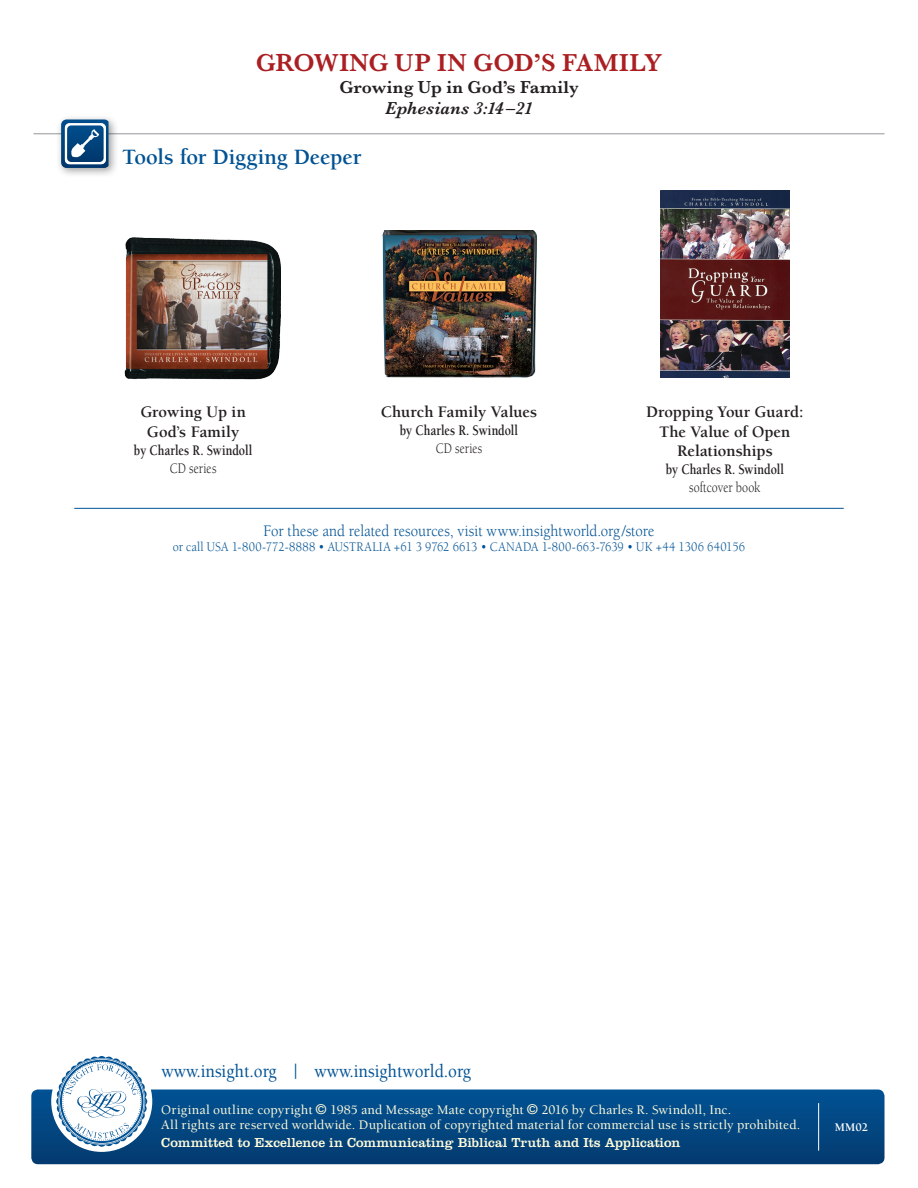
<style>
.page{position:relative;width:918px;height:1188px;background:#fff}
.page>*{position:absolute;margin:0;border:0;box-sizing:border-box;transform-origin:0 0}
.t1{font:600 25.5px "Baskerville";letter-spacing:.02em;color:#aa1f22}
.t2{font:700 22.5px "Berkeley";letter-spacing:-.005em;color:#005294}
.t3{font:500 18.9px "Berkeley";color:#005294;scale:.9 1}
.t4{font:600 18px "Baskerville";letter-spacing:.02em;color:#231f20}
.t5{font:italic 600 18px "Baskerville";letter-spacing:.01em;color:#231f20}
.t6{font:700 16.5px/19.5px "Berkeley";letter-spacing:-.005em;color:#231f20;text-align:center}
.t7{font:16.5px "Berkeley";letter-spacing:.005em;color:#005294;scale:.9 1}
.t8{font:700 15px "Berkeley";color:#231f20;scale:.8 1}
.t9{font:15px "Berkeley";letter-spacing:.01em;color:#231f20;scale:.8 1}
.t10{font:500 13.5px/15px "Berkeley";letter-spacing:.01em;color:#fffcdc}
.t11{font:13.5px "Berkeley";letter-spacing:.015em;color:#005294;scale:.9 1}
.t12{font:13.5px "Clarendon";letter-spacing:.005em;color:#fffcdc}
.t13{font:700 12px "Berkeley";color:#fff}
</style>
<div class="page">
<hr style="left:33px;top:133px;width:852px;height:1px;background:#939598">
<div style="left:56px;top:114px;width:64px;height:64px;background:#231f20;opacity:.45"></div>
<svg style="left:61px;top:119px;width:48px;height:49px"></svg>
<hr style="left:74px;top:508px;width:770px;height:1px;background:#005294">
<img style="left:661px;top:190px;width:128px;height:188px">
<img style="left:382px;top:231px;width:155px;height:147px">
<img style="left:124px;top:237px;width:157px;height:143px">
<div style="left:31px;top:1090px;width:854px;height:74px;background:linear-gradient(to bottom,#015294,#043b6f);border-radius:7px"></div>
<div style="left:51px;top:1051px;width:101px;height:101px;background:#fff;border-radius:50%"></div>
<svg style="left:56px;top:1056px;width:91px;height:91px"></svg>
<hr style="left:818px;top:1103px;width:1px;height:48px;background:#fff">
<svg style="left:316px;top:1104px;width:10px;height:11px"></svg>
<svg style="left:527px;top:1104px;width:11px;height:11px"></svg>
<h1 class="t1" style="left:256px;top:45px;width:408px">GROWING UP IN GOD’S FAMILY</h1>
<h3 class="t4" style="left:339px;top:74px;width:241px">Growing Up in God’s Family</h3>
<h3 class="t5" style="left:385px;top:96px;width:149px">Ephesians 3:14 –21</h3>
<h2 class="t2" style="left:122px;top:145px;width:241px">Tools for Digging Deeper</h2>
<p class="t6" style="left:140px;top:403px;width:107px">Growing Up in<br>God’s Family</p>
<p class="t8" style="left:134px;top:442px;width:150px">by Charles R. Swindoll</p>
<p class="t9" style="left:170px;top:460px;width:60px">CD series</p>
<p class="t6" style="left:381px;top:403px;width:158px">Church Family Values</p>
<p class="t8" style="left:400px;top:423px;width:150px">by Charles R. Swindoll</p>
<p class="t9" style="left:436px;top:441px;width:60px">CD series</p>
<p class="t6" style="left:646px;top:403px;width:159px">Dropping Your Guard:<br>The Value of Open<br>Relationships</p>
<p class="t8" style="left:666px;top:462px;width:150px">by Charles R. Swindoll</p>
<p class="t9" style="left:689px;top:480px;width:90px">softcover book</p>
<p class="t7" style="left:264px;top:522px;width:436px">For these and related resources, visit www.insightworld.org/store</p>
<p class="t11" style="left:173px;top:539px;width:637px">or call USA 1-800-772-8888 • AUSTRALIA +61 3 9762 6613 • CANADA 1-800-663-7639 • UK +44 1306 640156</p>
<h3 class="t3" style="left:162px;top:1061px;width:345px">www.insight.org | www.insightworld.org</h3>
<p class="t10" style="left:161px;top:1103px;width:641px;text-indent:380px">2016 by Charles R. Swindoll, Inc.<br>All rights are reserved worldwide. Duplication of copyrighted material for commercial use is strictly prohibited.</p>
<p class="t12" style="left:161px;top:1135px;width:521px">Committed to Excellence in Communicating Biblical Truth and Its Application</p>
<p class="t10" style="left:161px;top:1103px;width:153px">Original outline copyright</p>
<p class="t10" style="left:330px;top:1103px;width:195px">1985 and Message Mate copyright</p>
<p class="t13" style="left:835px;top:1121px;width:35px">MM02</p>
</div>
